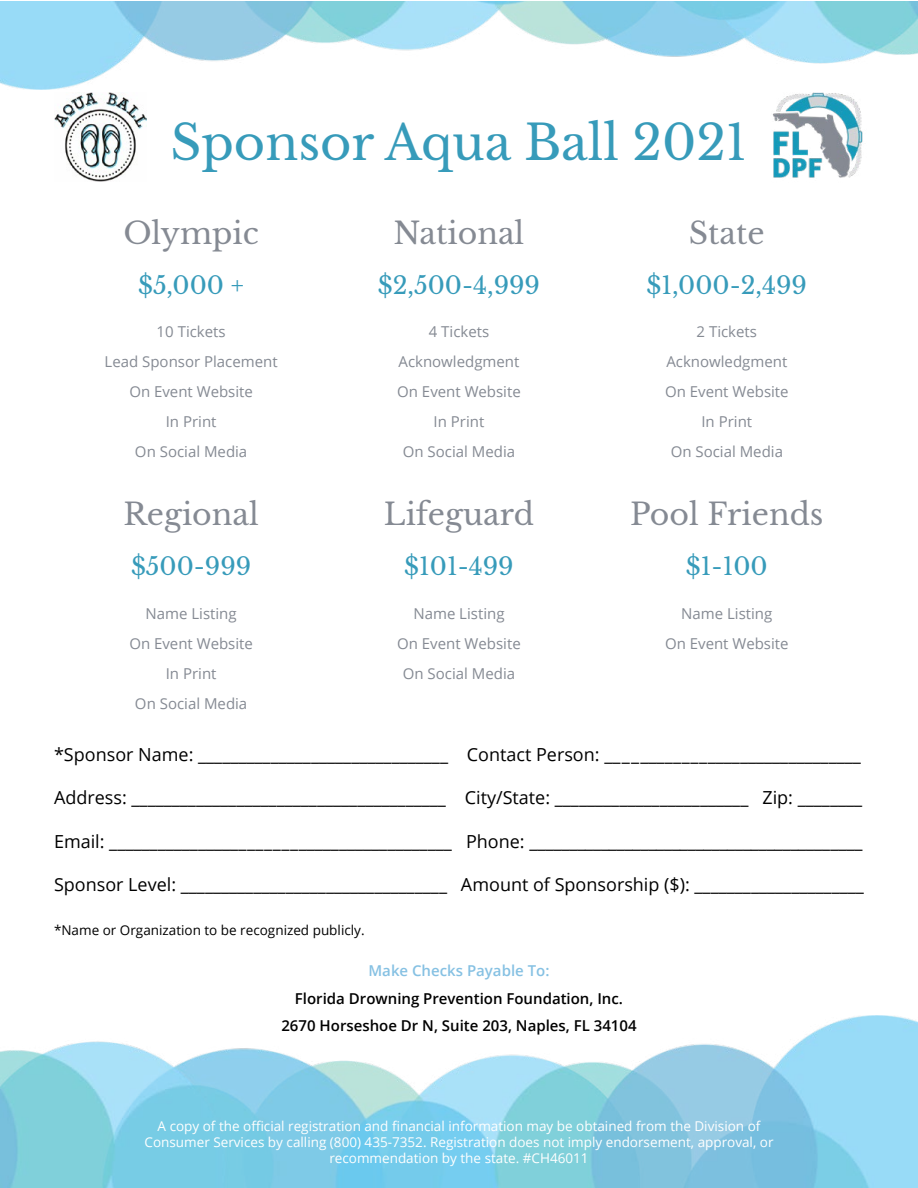
<style>
.page{position:relative;width:918px;height:1188px;background:#fff}
.page>*{position:absolute;margin:0;border:0;box-sizing:border-box;transform-origin:0 0}
.t1{font:48px "Libre Baskerville";color:#379bba}
.t2{font:30px "Libre Baskerville";color:#858a93}
.t3{font:24px "Libre Baskerville";color:#379bba}
.t4{font:18px "Open Sans";color:#000}
.t5{font:15px/30px "Open Sans";color:#858a93;text-align:center}
.t6{font:600 15px/27px "Open Sans";color:#000;text-align:center}
.t7{font:600 15px "Open Sans";color:#86c1e3}
.t8{font:13.5px/16.2px "Open Sans";color:#fff;text-align:center}
.t9{font:13.5px "Open Sans";color:#000}
</style>
<div class="page">
<img style="left:0;top:1016px;width:918px;height:172px">
<img style="left:0;top:1px;width:918px;height:89px">
<img style="left:54px;top:93px;width:93px;height:88px">
<img style="left:765px;top:87px;width:104px;height:91px">
<h1 class="t1" style="left:171px;top:114px;width:578px">Sponsor Aqua Ball 2021</h1>
<h2 class="t2" style="left:123px;top:214px;width:137px">Olympic</h2>
<h3 class="t3" style="left:138px;top:271px;width:107px">$5,000 +</h3>
<p class="t5" style="left:105px;top:317px;width:175px">10 Tickets<br>Lead Sponsor Placement<br>On Event Website<br>In Print<br>On Social Media</p>
<h2 class="t2" style="left:123px;top:496px;width:137px">Regional</h2>
<h3 class="t3" style="left:131px;top:552px;width:122px">$500-999</h3>
<p class="t5" style="left:129px;top:598px;width:125px">Name Listing<br>On Event Website<br>In Print<br>On Social Media</p>
<h2 class="t2" style="left:394px;top:214px;width:132px">National</h2>
<h3 class="t3" style="left:378px;top:271px;width:164px">$2,500-4,999</h3>
<p class="t5" style="left:397px;top:317px;width:125px">4 Tickets<br>Acknowledgment<br>On Event Website<br>In Print<br>On Social Media</p>
<h2 class="t2" style="left:384px;top:496px;width:152px">Lifeguard</h2>
<h3 class="t3" style="left:404px;top:552px;width:111px">$101-499</h3>
<p class="t5" style="left:397px;top:598px;width:125px">Name Listing<br>On Event Website<br>On Social Media</p>
<h2 class="t2" style="left:689px;top:214px;width:77px">State</h2>
<h3 class="t3" style="left:647px;top:271px;width:162px">$1,000-2,499</h3>
<p class="t5" style="left:665px;top:317px;width:125px">2 Tickets<br>Acknowledgment<br>On Event Website<br>In Print<br>On Social Media</p>
<h2 class="t2" style="left:630px;top:496px;width:195px">Pool Friends</h2>
<h3 class="t3" style="left:686px;top:552px;width:83px">$1-100</h3>
<p class="t5" style="left:665px;top:598px;width:125px">Name Listing<br>On Event Website</p>
<p class="t4" style="left:54px;top:742px;width:808px">*Sponsor Name: _______________________________ Contact Person: _______________________________</p>
<p class="t4" style="left:54px;top:785px;width:810px">Address: _______________________________________ City/State: ________________________ Zip: ________</p>
<p class="t4" style="left:54px;top:829px;width:810px">Email: __________________________________________ Phone: __________________________________________</p>
<p class="t4" style="left:54px;top:872px;width:811px">Sponsor Level: _________________________________ Amount of Sponsorship ($): _____________________</p>
<p class="t9" style="left:54px;top:921px;width:312px">*Name or Organization to be recognized publicly.</p>
<p class="t7" style="left:368px;top:960px;width:183px">Make Checks Payable To:</p>
<p class="t6" style="left:281px;top:984px;width:357px">Florida Drowning Prevention Foundation, Inc.<br>2670 Horseshoe Dr N, Suite 203, Naples, FL 34104</p>
<p class="t8" style="left:145px;top:1118px;width:631px">A copy of the official registration and financial information may be obtained from the Division of<br>Consumer Services by calling (800) 435-7352. Registration does not imply endorsement, approval, or recommendation by the state. #CH46011</p>
</div>
